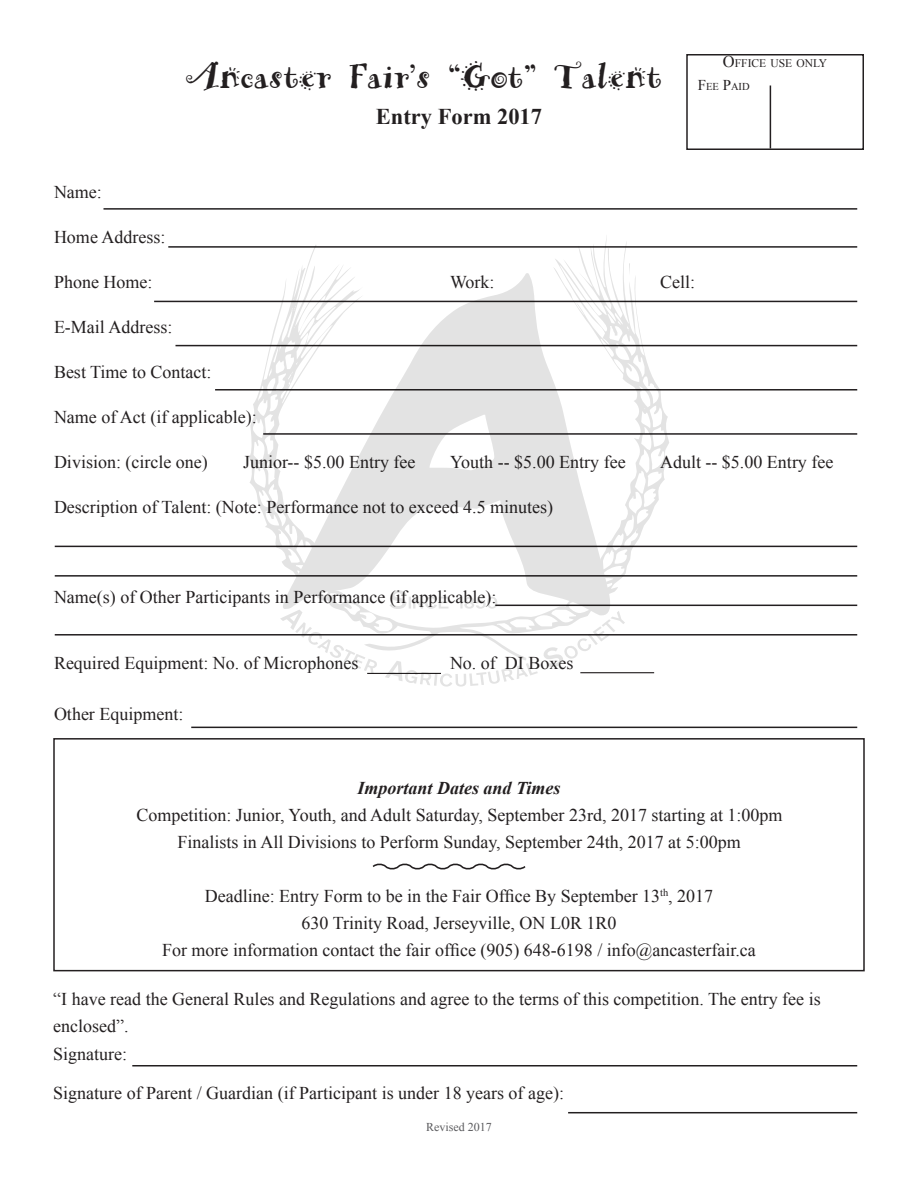
<style>
.page{position:relative;width:918px;height:1188px;background:#fff}
.page>*{position:absolute;margin:0;border:0;box-sizing:border-box;transform-origin:0 0}
.t1{font:36px "ARHERMANN";color:#231f20}
.t2{font:700 22.5px "Times New Roman";color:#231f20}
.t3{font:18px/27px "Times New Roman";color:#231f20}
.t4{font:italic 700 18px "Times New Roman";color:#231f20}
.t5{font:12px "Times New Roman";color:#5a5a5d}
.t6{font:11.55px "Times New Roman";color:#231f20}
.Paragraph_Style_1{font:10.5px "Times New Roman";color:#231f20}
.s1{font-style:inherit}
.s2{font-size:16.5px}
.s3{font-size:15px}
</style>
<div class="page">
<div style="left:686px;top:54px;width:178px;height:96px;border:2px solid #231f20"></div>
<hr style="left:263px;top:433px;width:594px;height:2px;background:#231f20">
<hr style="left:215px;top:389px;width:642px;height:2px;background:#231f20">
<hr style="left:176px;top:345px;width:681px;height:1px;background:#231f20">
<hr style="left:168px;top:246px;width:689px;height:2px;background:#231f20">
<hr style="left:104px;top:208px;width:753px;height:2px;background:#231f20">
<hr style="left:154px;top:301px;width:703px;height:1px;background:#231f20">
<hr style="left:55px;top:546px;width:802px;height:1px;background:#231f20">
<hr style="left:55px;top:575px;width:802px;height:2px;background:#231f20">
<hr style="left:495px;top:605px;width:362px;height:1px;background:#231f20">
<hr style="left:55px;top:634px;width:802px;height:2px;background:#231f20">
<hr style="left:191px;top:727px;width:666px;height:1px;background:#231f20">
<div style="left:53px;top:738px;width:812px;height:233px;border:2px solid #231f20"></div>
<svg style="left:372px;top:863px;width:154px;height:7px"></svg>
<hr style="left:132px;top:1065px;width:725px;height:1px;background:#231f20">
<hr style="left:568px;top:1112px;width:289px;height:1px;background:#231f20">
<hr style="left:580px;top:672px;width:74px;height:1px;background:#231f20">
<svg style="left:249px;top:237px;width:420px;height:399px"></svg>
<svg style="left:280px;top:273px;width:345px;height:414px"></svg>
<hr style="left:770px;top:86px;width:1px;height:62px;background:#231f20">
<p class="t1" style="left:186px;top:57px;width:478px">Ancaster Fair’s “Got” Talent</p>
<p class="t2" style="left:376px;top:101px;width:168px">Entry Form 201<span class="s1">7</span></p>
<p class="t6" style="left:723px;top:55px;width:106px"><span class="s2">O</span>FFICE USE ONLY</p>
<p class="Paragraph_Style_1" style="left:688px;top:79px;width:63px"><span class="s3">F</span> EE <span class="s3">P</span>AID</p>
<p class="t3" style="left:54px;top:178px;width:49px">Name:</p>
<p class="t3" style="left:54px;top:223px;width:113px">Home Address:</p>
<p class="t3" style="left:54px;top:268px;width:100px">Phone Home:</p>
<p class="t3" style="left:450px;top:268px;width:46px">Work:</p>
<p class="t3" style="left:660px;top:268px;width:37px">Cell:</p>
<p class="t3" style="left:54px;top:313px;width:120px">E-Mail Address:</p>
<p class="t3" style="left:54px;top:358px;width:159px">Best Time to Contact:</p>
<p class="t3" style="left:54px;top:403px;width:204px">Name of Act (if applicable):</p>
<p class="t3" style="left:54px;top:448px;width:155px">Division: (circle one)</p>
<p class="t3" style="left:243px;top:448px;width:174px">Junior-- $5.00 Entry fee</p>
<p class="t3" style="left:450px;top:448px;width:177px">Youth -- $5.00 Entry fee</p>
<p class="t3" style="left:660px;top:448px;width:175px">Adult -- $5.00 Entry fee</p>
<p class="t3" style="left:54px;top:493px;width:501px">Description of Talent: (Note: Performance not to exceed 4.5 minutes)</p>
<p class="t3" style="left:54px;top:583px;width:444px">Name(s) of Other Participants in Performance (if applicable):</p>
<p class="t3" style="left:54px;top:649px;width:306px">Required Equipment: No. of Microphones</p>
<p class="t3" style="left:450px;top:649px;width:125px">No. of DI Boxes</p>
<p class="t3" style="left:54px;top:700px;width:131px">Other Equipment:</p>
<p class="t4" style="left:358px;top:775px;width:204px">Important Dates and Times</p>
<p class="t3" style="left:136px;top:801px;width:648px">Competition: Junior, Youth, and Adult Saturday, September 2<span class="s1">3rd</span>, 201<span class="s1">7</span> starting at 1:00pm</p>
<p class="t3" style="left:177px;top:828px;width:565px">Finalists in All Divisions to Perform Sunday, September 2<span class="s1">4</span>th, 201<span class="s1">7</span> at 5:00pm</p>
<p class="t3" style="left:205px;top:882px;width:510px">Deadline: Entry Form to be in the Fair Office By September 1<span class="s1">3</span><sup>th</sup>, 201<span class="s1">7</span></p>
<p class="t3" style="left:301px;top:909px;width:317px">630 Trinity Road, Jerseyville, ON L0R 1R0</p>
<p class="t3" style="left:162px;top:936px;width:595px">For more information contact the fair office (905) 648-6198 / info@ancasterfair.ca</p>
<p class="t3" style="left:53px;top:985px;width:769px">“I have read the General Rules and Regulations and agree to the terms of this competition. The entry fee is enclosed”.</p>
<p class="t3" style="left:53px;top:1040px;width:75px">Signature:</p>
<p class="t3" style="left:53px;top:1079px;width:512px">Signature of Parent / Guardian (if Participant is under 18 years of age):</p>
<p class="t5" style="left:426px;top:1119px;width:67px">Revised 201<span class="s1">7</span></p>
</div>
